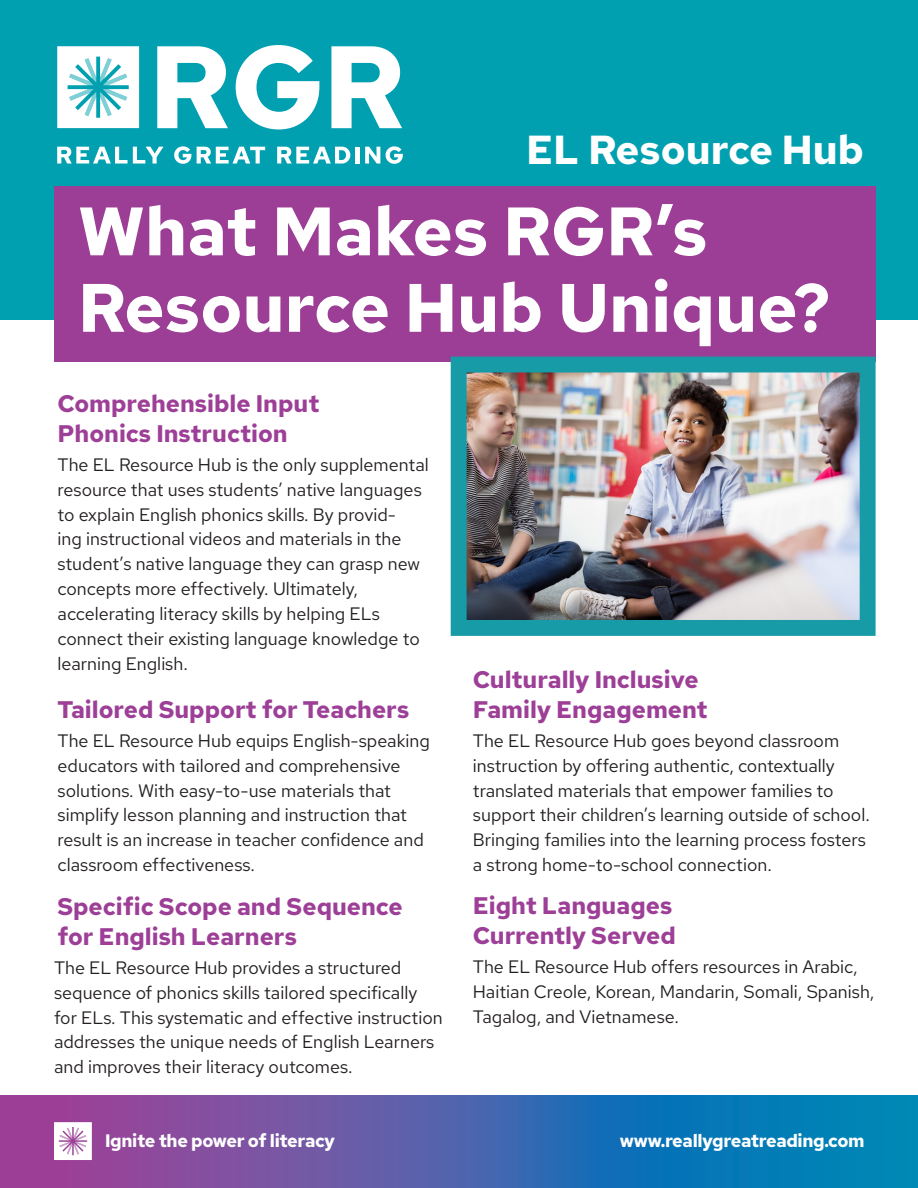
<style>
.page{position:relative;width:918px;height:1188px;background:#fff}
.page>*{position:absolute;margin:0;border:0;box-sizing:border-box;transform-origin:0 0}
.t1{font:700 68.4px "Red Hat Text";color:#fff}
.t2{font:700 40.5px "Red Hat Text";color:#fff}
.t3{font:700 24px "Red Hat Text";color:#9d3f97}
.t4{font:18px/24.9px "Red Hat Text";color:#231f20}
.t5{font:700 18px "Red Hat Text";letter-spacing:-.02em;color:#fff}
</style>
<div class="page">
<div style="left:0;top:0;width:918px;height:319px;background:#00a0b0"></div>
<svg style="left:0;top:1095px;width:918px;height:93px;background:#4763ab"></svg>
<svg style="left:57px;top:147px;width:107px;height:17px"></svg>
<svg style="left:174px;top:146px;width:17px;height:18px"></svg>
<svg style="left:197px;top:147px;width:68px;height:17px"></svg>
<svg style="left:277px;top:147px;width:73px;height:17px"></svg>
<hr style="left:355px;top:147px;width:4px;height:17px;background:#fff">
<svg style="left:365px;top:147px;width:15px;height:17px"></svg>
<svg style="left:386px;top:146px;width:17px;height:18px"></svg>
<svg style="left:157px;top:46px;width:71px;height:82px"></svg>
<svg style="left:236px;top:45px;width:83px;height:84px"></svg>
<svg style="left:331px;top:46px;width:71px;height:82px"></svg>
<svg style="left:57px;top:46px;width:82px;height:82px;background:#cdecef"></svg>
<div style="left:54px;top:186px;width:822px;height:176px;background:#9c3d96"></div>
<svg style="left:54px;top:1122px;width:38px;height:38px"></svg>
<img style="left:468px;top:374px;width:391px;height:245px">
<div style="left:451px;top:357px;width:425px;height:279px;border:16px solid #169ba7"></div>
<p class="t2" style="left:526px;top:123px;width:339px">EL Resource Hub</p>
<p class="t1" style="left:78px;top:186px;width:631px">What Makes RGR’s</p>
<p class="t1" style="left:78px;top:262px;width:754px">Resource Hub Unique?</p>
<p class="t3" style="left:57px;top:387px;width:263px">Comprehensible Input</p>
<p class="t3" style="left:57px;top:417px;width:232px">Phonics Instruction</p>
<p class="t4" style="left:58px;top:452px;width:373px">The EL Resource Hub is the only supplemental resource that uses students’ native languages to explain English phonics skills. By provid-<br>ing instructional videos and materials in the student’s native language they can grasp new concepts more effectively. Ultimately,</p>
<p class="t4" style="left:58px;top:601px;width:364px">accelerating literacy skills by helping ELs connect their existing language knowledge to learning English.</p>
<p class="t3" style="left:57px;top:693px;width:353px">Tailored Support for Teachers</p>
<p class="t4" style="left:58px;top:728px;width:374px">The EL Resource Hub equips English-speaking educators with tailored and comprehensive solutions. With easy-to-use materials that simplify lesson planning and instruction that result is an increase in teacher confidence and classroom effectiveness.</p>
<p class="t3" style="left:57px;top:891px;width:347px">Specific Scope and Sequence</p>
<p class="t3" style="left:57px;top:921px;width:241px">for English Learners</p>
<p class="t3" style="left:473px;top:663px;width:227px">Culturally Inclusive</p>
<p class="t3" style="left:473px;top:693px;width:236px">Family Engagement</p>
<p class="t4" style="left:473px;top:728px;width:368px">The EL Resource Hub goes beyond classroom</p>
<p class="t4" style="left:473px;top:753px;width:398px">instruction by offering authentic, contextually translated materials that empower families to support their children’s learning outside of school.<br>Bringing families into the learning process fosters a strong home-to-school connection.</p>
<p class="t3" style="left:473px;top:889px;width:201px">Eight Languages</p>
<p class="t3" style="left:473px;top:919px;width:205px">Currently Served</p>
<p class="t4" style="left:54px;top:955px;width:390px">The EL Resource Hub provides a structured sequence of phonics skills tailored specifically for ELs. This systematic and effective instruction addresses the unique needs of English Learners and improves their literacy outcomes.</p>
<p class="t4" style="left:473px;top:954px;width:403px">The EL Resource Hub offers resources in Arabic,<br>Haitian Creole, Korean, Mandarin, Somali, Spanish,<br>Tagalog, and Vietnamese.</p>
<p class="t5" style="left:105px;top:1128px;width:231px">Ignite the power of literacy</p>
<p class="t5" style="left:620px;top:1129px;width:246px">www.reallygreatreading.com</p>
</div>
